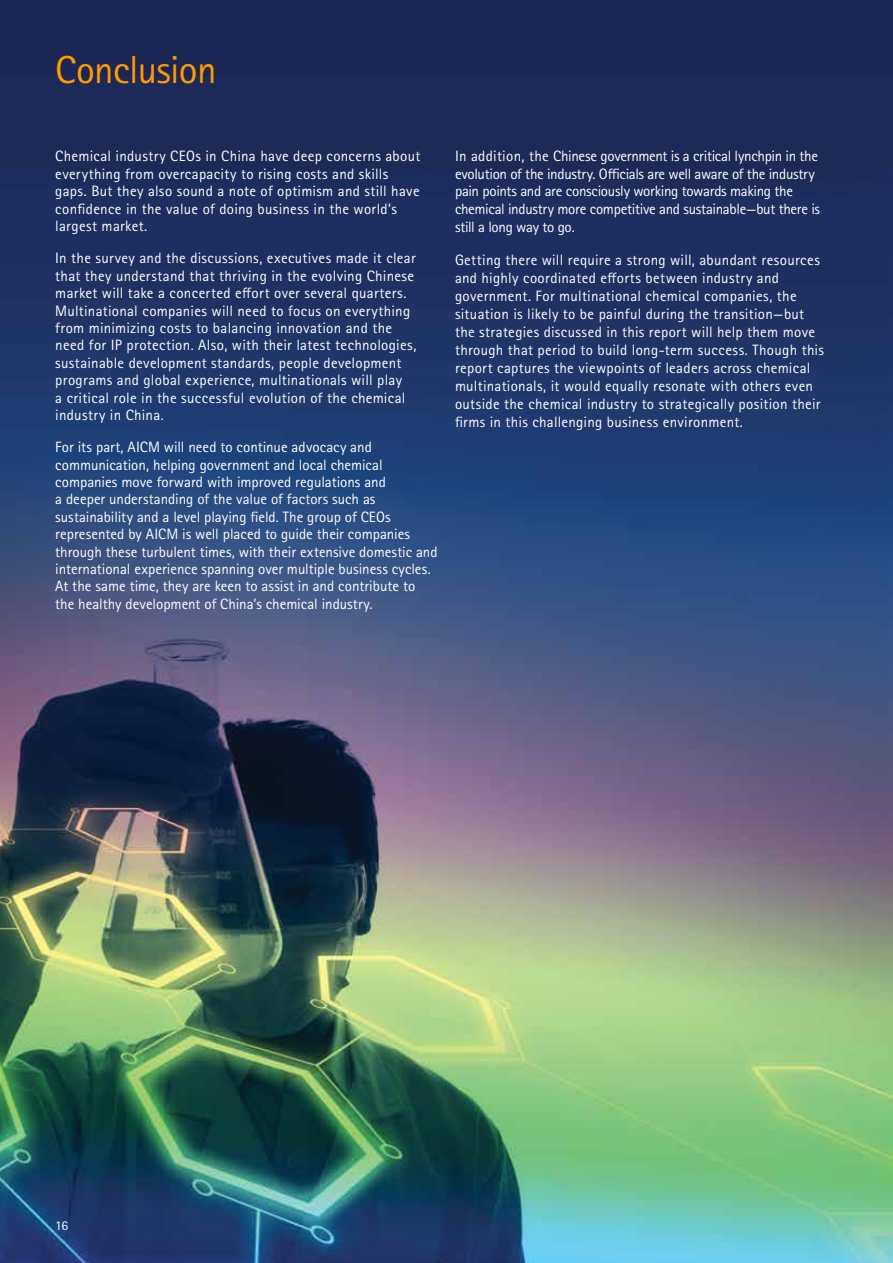
<style>
.page{position:relative;width:893px;height:1263px;background:#fff}
.page>*{position:absolute;margin:0;border:0;box-sizing:border-box;transform-origin:0 0}
.t1{font:39px "Rotis Sans Seriffor ACN";letter-spacing:-.015em;color:#ff9b00}
.t2{font:15px/17.4px "Rotis Sans Seriffor ACN";letter-spacing:.015em;color:#fff}
.t3{font:15px/17.5px "Rotis Sans Seriffor ACN";letter-spacing:-.02em;color:#fff}
.t4{font:13.5px "Rotis Sans Seriffor ACN";color:#fff}
</style>
<div class="page">
<img style="left:0;top:0;width:893px;height:1263px">
<h1 class="t1" style="left:55px;top:47px;width:163px">Conclusion</h1>
<p class="t2" style="left:55px;top:148px;width:367px">Chemical industry CEOs in China have deep concerns about everything from overcapacity to rising costs and skills gaps. But they also sound a note of optimism and still have confidence in the value of doing business in the world’s largest market.</p>
<p class="t2" style="left:55px;top:250px;width:363px">In the survey and the discussions, executives made it clear that they understand that thriving in the evolving Chinese market will take a concerted effort over several quarters.<br>Multinational companies will need to focus on everything from minimizing costs to balancing innovation and the need for IP protection. Also, with their latest technologies, sustainable development standards, people development programs and global experience, multinationals will play<br>a critical role in the successful evolution of the chemical industry in China.</p>
<p class="t2" style="left:55px;top:439px;width:384px">For its part, AICM will need to continue advocacy and communication, helping government and local chemical companies move forward with improved regulations and<br>a deeper understanding of the value of factors such as sustainability and a level playing field. The group of CEOs represented by AICM is well placed to guide their companies through these turbulent times, with their extensive domestic and international experience spanning over multiple business cycles.<br>At the same time, they are keen to assist in and contribute to the healthy development of China’s chemical industry.</p>
<p class="t3" style="left:455px;top:148px;width:367px">In addition, the Chinese government is a critical lynchpin in the evolution of the industry. Officials are well aware of the industry pain points and are consciously working towards making the chemical industry more competitive and sustainable—but there is still a long way to go.</p>
<p class="t2" style="left:455px;top:251px;width:370px;line-height:18px">Getting there will require a strong will, abundant resources and highly coordinated efforts between industry and government. For multinational chemical companies, the situation is likely to be painful during the transition—but the strategies discussed in this report will help them move through that period to build long-term success. Though this report captures the viewpoints of leaders across chemical multinationals, it would equally resonate with others even outside the chemical industry to strategically position their firms in this challenging business environment.</p>
<p class="t4" style="left:55px;top:1217px;width:14px">16</p>
</div>
